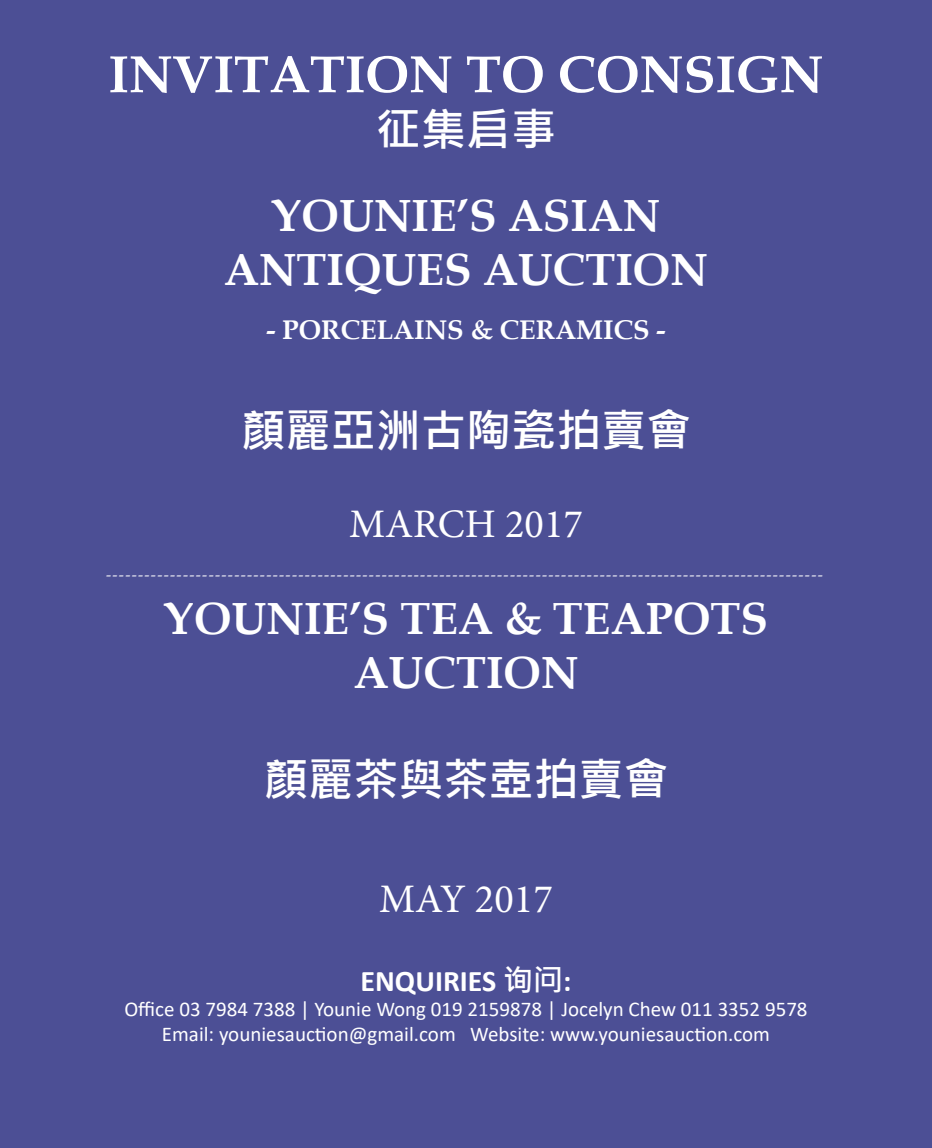
<style>
.page{position:relative;width:932px;height:1148px;background:#4c4f95}
.page>*{position:absolute;margin:0;border:0;box-sizing:border-box;transform-origin:0 0}
.t1{font:700 52.5px "Book Antiqua";color:#fff}
.t2{font:700 45px/54px "Book Antiqua";color:#fff;text-align:center}
.t3{font:700 45px "Microsoft Jheng Hei";color:#fff}
.t4{font:40.5px "Minion Pro";color:#fff}
.t5{font:700 30px "Calibri";color:#fff}
.t6{font:700 27px "Book Antiqua";color:#fff}
.t7{font:21px/25.2px "Calibri";color:#fff;text-align:center}
.t8{font:18px "Minion Pro";color:#fff}
.s1{font-family:"Microsoft Jheng Hei"}
</style>
<div class="page">
<h1 class="t1" style="left:108px;top:39px;width:716px">INVITATION TO CONSIGN</h1>
<h2 class="t3" style="left:376px;top:101px;width:181px">征集启事</h2>
<h2 class="t2" style="left:224px;top:188px;width:485px">YOUNIE’S ASIAN<br>ANTIQUES AUCTION</h2>
<p class="t6" style="left:266px;top:311px;width:400px">- PORCELAINS &amp; CERAMICS -</p>
<h2 class="t3" style="left:241px;top:402px;width:451px">顏麗亞洲古陶瓷拍賣會</h2>
<h3 class="t4" style="left:349px;top:497px;width:235px">MARCH 2017</h3>
<p class="t8" style="left:105px;top:562px;width:719px">----------------------------------------------------------------------------------------------------------------</p>
<h2 class="t2" style="left:164px;top:592px;width:605px">YOUNIE’S TEA &amp; TEAPOTS<br>AUCTION</h2>
<h2 class="t3" style="left:263px;top:751px;width:406px">顏麗茶與茶壺拍賣會</h2>
<h3 class="t4" style="left:379px;top:871px;width:175px">MAY 2017</h3>
<h3 class="t5" style="left:360px;top:959px;width:213px">ENQUIRIES <span class="s1">询问</span>:</h3>
<p class="t7" style="left:124px;top:995px;width:684px">Office 03 7984 7388 | Younie Wong 019 2159878 | Jocelyn Chew 011 3352 9578<br>Email: youniesauction@gmail.com Website: www.youniesauction.com</p>
</div>
